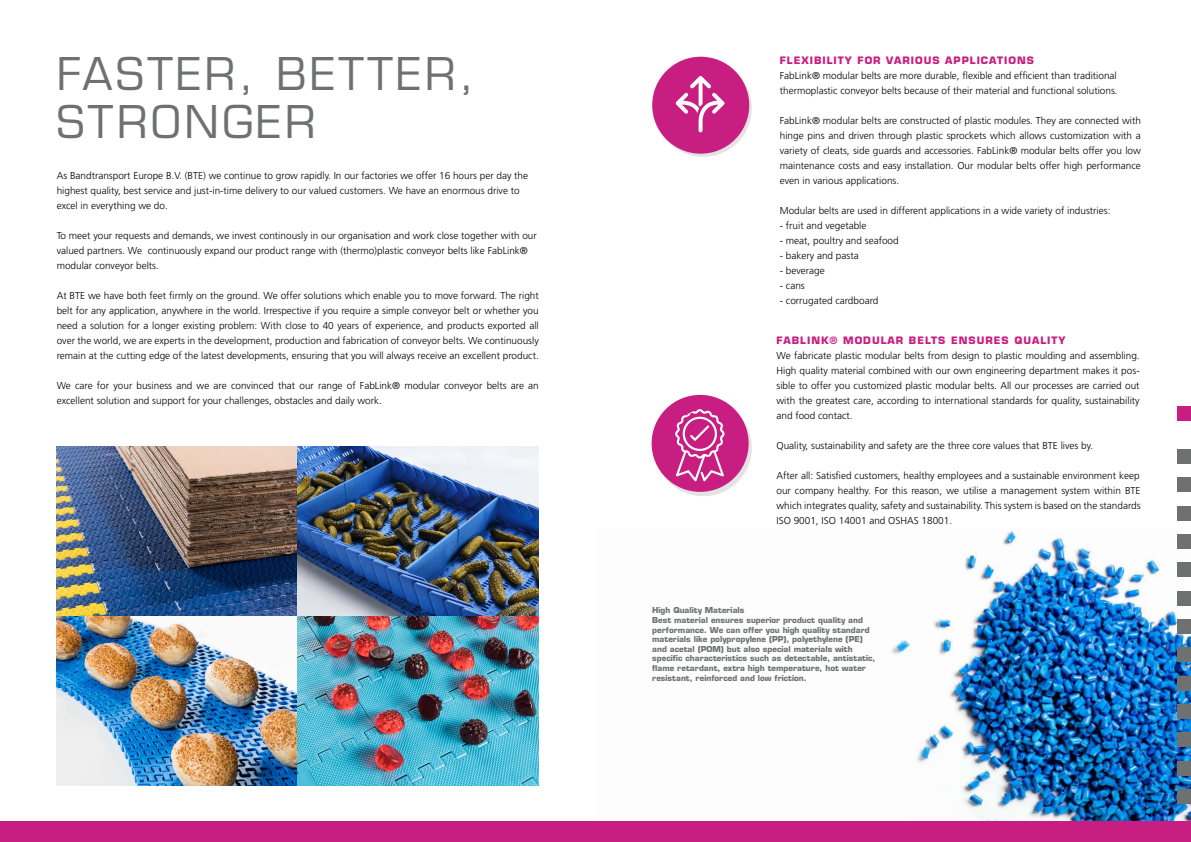
<style>
.page{position:relative;width:1191px;height:842px;background:#fff}
.page>*{position:absolute;margin:0;border:0;box-sizing:border-box;transform-origin:0 0}
.t1{font:44px/48px "Eurostile LT Std";letter-spacing:.08em;color:#6f7171}
.t2{font:300 10px/15px "Frutiger LT Std";color:#000}
.t3{font:700 10px "Eurostile LT Std";letter-spacing:.1em;color:#c81e82}
.t4{font:700 8px/9.6px "Eurostile LT Std";color:#6f7171}
</style>
<div class="page">
<img style="left:891px;top:531px;width:300px;height:290px">
<div style="left:0;top:821px;width:1191px;height:21px;background:#c81e82"></div>
<div style="left:1176px;top:407px;width:15px;height:14px;background:#c81e82"></div>
<div style="left:1176px;top:449px;width:15px;height:14px;background:#6f7171"></div>
<div style="left:1176px;top:478px;width:15px;height:14px;background:#6f7171"></div>
<div style="left:1176px;top:506px;width:15px;height:14px;background:#6f7171"></div>
<div style="left:1176px;top:534px;width:15px;height:15px;background:#6f7171"></div>
<div style="left:1176px;top:563px;width:15px;height:14px;background:#6f7171"></div>
<div style="left:1176px;top:591px;width:15px;height:14px;background:#6f7171"></div>
<div style="left:1176px;top:619px;width:15px;height:15px;background:#6f7171"></div>
<div style="left:1176px;top:648px;width:15px;height:14px;background:#6f7171"></div>
<div style="left:1176px;top:676px;width:15px;height:14px;background:#6f7171"></div>
<div style="left:1176px;top:704px;width:15px;height:15px;background:#6f7171"></div>
<div style="left:1176px;top:733px;width:15px;height:14px;background:#6f7171"></div>
<div style="left:1176px;top:761px;width:15px;height:14px;background:#6f7171"></div>
<div style="left:1176px;top:789px;width:15px;height:15px;background:#6f7171"></div>
<svg style="left:654px;top:60px;width:97px;height:97px"></svg>
<div style="left:652px;top:57px;width:97px;height:97px;background:#c81e82;border-radius:50%"></div>
<svg style="left:654px;top:399px;width:97px;height:97px"></svg>
<div style="left:651px;top:395px;width:97px;height:97px;background:#c81e82;border-radius:50%"></div>
<svg style="left:675px;top:409px;width:49px;height:72px"></svg>
<svg style="left:675px;top:76px;width:49px;height:56px"></svg>
<img style="left:57px;top:446px;width:482px;height:339px">
<h1 class="t1" style="left:57px;top:50px;width:419px">FASTER, BETTER,<br>STRONGER</h1>
<p class="t2" style="left:57px;top:168px;width:473px">As Bandtransport Europe B.V. (BTE) we continue to grow rapidly. In our factories we offer 16 hours per day the highest quality, best service and just-in-time delivery to our valued customers. We have an enormous drive to excel in everything we do.</p>
<p class="t2" style="left:57px;top:228px;width:481px">To meet your requests and demands, we invest continously in our organisation and work close together with our valued partners. We continuously expand our product range with (thermo)plastic conveyor belts like FabLink® modular conveyor belts.</p>
<p class="t2" style="left:57px;top:288px;width:483px;text-align:justify">At BTE we have both feet firmly on the ground. We offer solutions which enable you to move forward. The right belt for any application, anywhere in the world. Irrespective if you require a simple conveyor belt or whether you need a solution for a longer existing problem: With close to 40 years of experience, and products exported all over the world, we are experts in the development, production and fabrication of conveyor belts. We continuously remain at the cutting edge of the latest developments, ensuring that you will always receive an excellent product.</p>
<p class="t2" style="left:57px;top:378px;width:483px">We care for your business and we are convinced that our range of FabLink® modular conveyor belts are an excellent solution and support for your challenges, obstacles and daily work.</p>
<p class="t3" style="left:780px;top:54px;width:256px">FLEXIBILITY FOR VARIOUS APPLICATIONS</p>
<p class="t2" style="left:780px;top:68px;width:339px">FabLink® modular belts are more durable, flexible and efficient than traditional thermoplastic conveyor belts because of their material and functional solutions.</p>
<p class="t2" style="left:780px;top:113px;width:362px;text-align:justify">FabLink® modular belts are constructed of plastic modules. They are connected with hinge pins and driven through plastic sprockets which allows customization with a variety of cleats, side guards and accessories. FabLink® modular belts offer you low maintenance costs and easy installation. Our modular belts offer high performance even in various applications.</p>
<p class="t2" style="left:780px;top:203px;width:332px">Modular belts are used in different applications in a wide variety of industries:</p>
<p class="t2" style="left:780px;top:218px;width:88px">- fruit and vegetable</p>
<p class="t2" style="left:780px;top:233px;width:120px">- meat, poultry and seafood</p>
<p class="t2" style="left:780px;top:248px;width:80px">- bakery and pasta</p>
<p class="t2" style="left:780px;top:263px;width:46px">- beverage</p>
<p class="t2" style="left:780px;top:278px;width:26px">- cans</p>
<p class="t2" style="left:780px;top:293px;width:100px">- corrugated cardboard</p>
<p class="t3" style="left:776px;top:334px;width:290px">FABLINK® MODULAR BELTS ENSURES QUALITY</p>
<p class="t2" style="left:776px;top:348px;width:365px;text-align:justify">We fabricate plastic modular belts from design to plastic moulding and assembling.<br>High quality material combined with our own engineering department makes it pos&shy;sible to offer you customized plastic modular belts. All our processes are carried out with the greatest care, according to international standards for quality, sustainability and food contact.</p>
<p class="t2" style="left:776px;top:438px;width:318px">Quality, sustainability and safety are the three core values that BTE lives by.</p>
<p class="t2" style="left:776px;top:468px;width:366px;text-align:justify">After all: Satisfied customers, healthy employees and a sustainable environment keep our company healthy. For this reason, we utilise a management system within BTE which integrates quality, safety and sustainability. This system is based on the standards ISO 9001, ISO 14001 and OSHAS 18001.</p>
<p class="t4" style="left:652px;top:606px;width:225px">High Quality Materials<br>Best material ensures superior product quality and performance. We can offer you high quality standard materials like polypropylene (PP), polyethylene (PE) and acetal (POM) but also special materials with specific characteristics such as detectable, antistatic, flame retardant, extra high temperature, hot water resistant, reinforced and low friction.</p>
</div>
